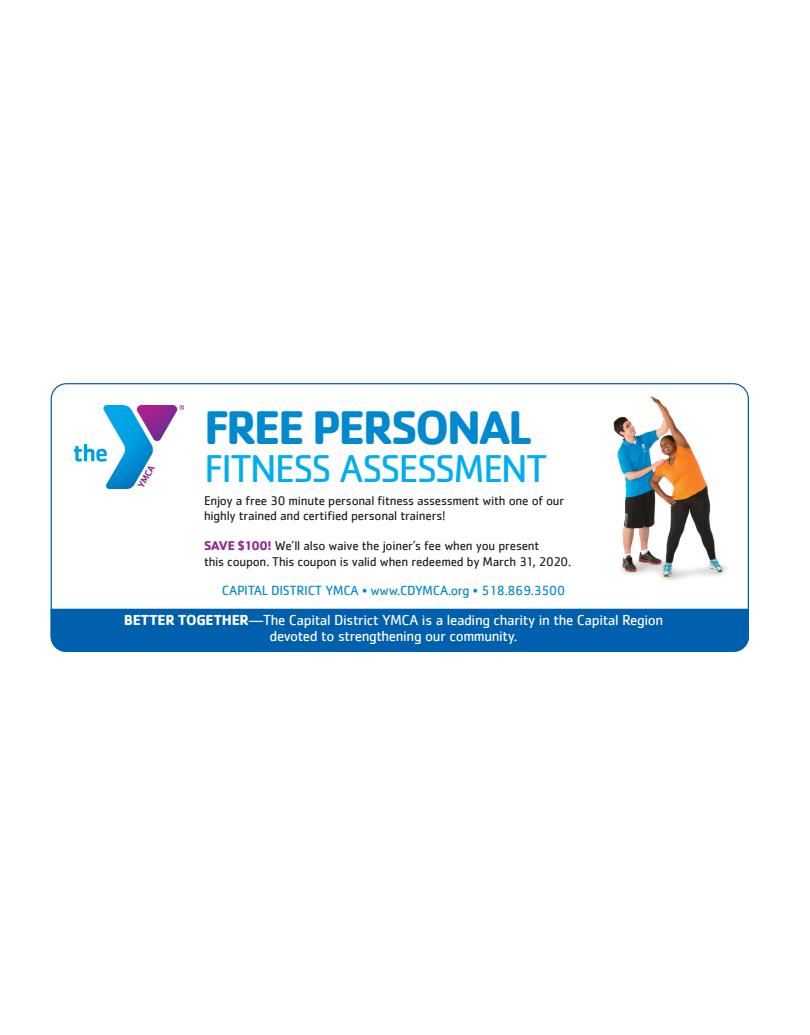
<style>
.page{position:relative;width:810px;height:1035px;background:#fff}
.page>*{position:absolute;margin:0;border:0;box-sizing:border-box;transform-origin:0 0}
.t1{font:700 48.75px "Cachet";letter-spacing:-.055em;color:#0089cf}
.t2{font:40px "Cachet";letter-spacing:-.05em;color:#00aeef}
.t3{font:15px/16.2px "Cachet";letter-spacing:-.025em;color:#fff;text-align:center}
.t4{font:13.75px "Cachet";letter-spacing:-.025em;color:#0089cf}
.t5{font:13.12px "Cachet";letter-spacing:-.02em;color:#231f20}
.s1{font-weight:700;color:#90268f}
.s2{font-weight:700}
</style>
<div class="page">
<img style="left:613px;top:396px;width:114px;height:184px">
<div style="left:51px;top:609px;width:698px;height:43px;background:#0160ae"></div>
<img style="left:74px;top:405px;width:109px;height:83px">
<p class="t1" style="left:204px;top:396px;width:329px">FREE PERSONAL</p>
<p class="t2" style="left:204px;top:445px;width:345px">FITNESS ASSESSMENT</p>
<p class="t5" style="left:204px;top:493px;width:362px">Enjoy a free 30 minute personal fitness assessment with one of our</p>
<p class="t5" style="left:204px;top:508px;width:243px">highly trained and certified personal trainers!</p>
<p class="t5" style="left:204px;top:538px;width:337px"><span class="s1">SAVE $100!</span> We’ll also waive the joiner’s fee when you present</p>
<p class="t5" style="left:204px;top:554px;width:369px">this coupon. This coupon is valid when redeemed by March 31, 2020.</p>
<p class="t4" style="left:222px;top:582px;width:345px">CAPITAL DISTRICT YMCA • www.CDYMCA.org • 518.869.3500</p>
<p class="t3" style="left:124px;top:611px;width:541px"><span class="s2">BETTER TOGETHER</span>—The Capital District YMCA is a leading charity in the Capital Region devoted to strengthening our community.</p>
</div>
